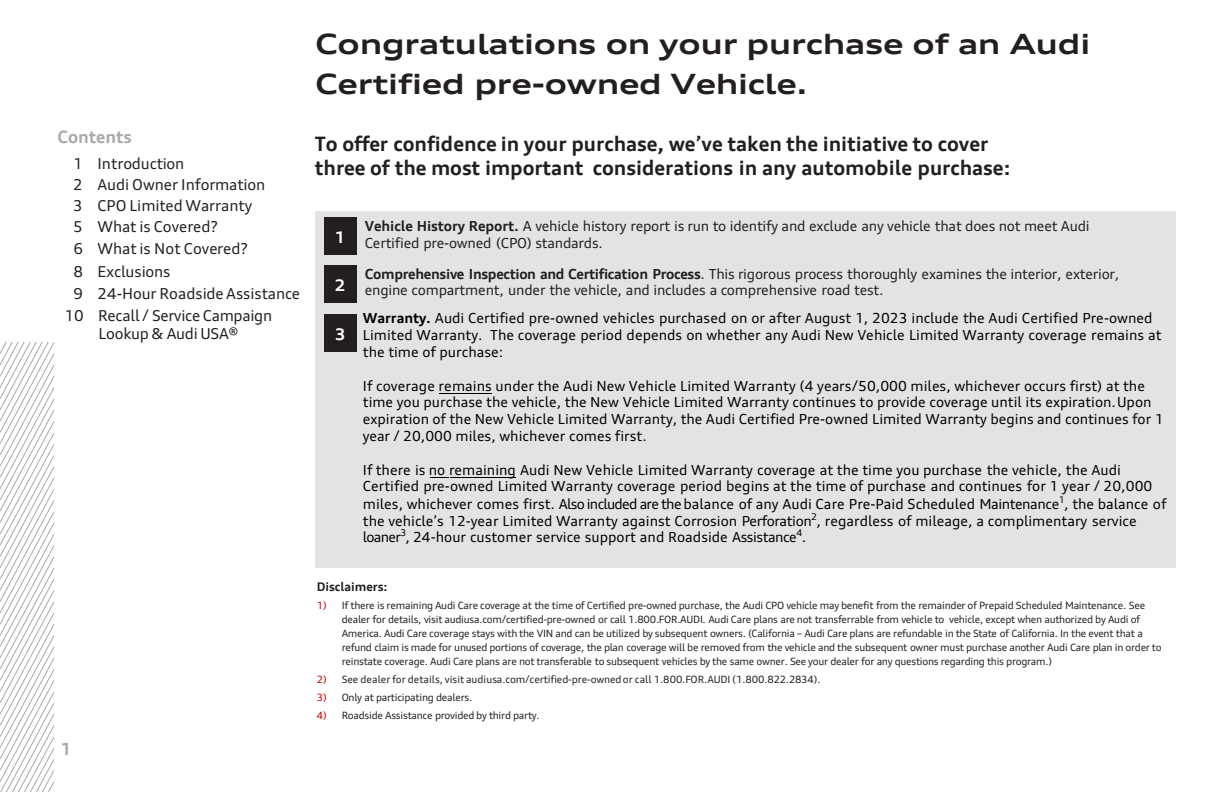
<style>
.page{position:relative;width:1224px;height:792px;background:#fff}
.page>*{position:absolute;margin:0;border:0;box-sizing:border-box;transform-origin:0 0}
.t1{font:700 expanded 28px/40px "Audi Type";letter-spacing:-.01em;color:#231f20}
.t2{font:700 20px/24px "Audi Type";color:#231f20}
.t3{font:700 17px "Audi Type";color:#a7a9ac}
.t4{font:700 16px "Audi Type";color:#fff}
.t5{font:15.2px/18px "Audi Type";letter-spacing:-.005em;color:#231f20;text-align:center}
.t6{font:14px/16.8px "Audi Type";color:#000}
.t7{font:14px/16.8px "Audi Type";letter-spacing:-.015em;color:#231f20}
.t8{font:700 12px "Audi Type";color:#231f20}
.t9{font:10px/14px "Audi Type";letter-spacing:-.025em;color:#231f20}
.s1{font-weight:700}
.s2{font-style:inherit}
.s3{color:#c00000}
</style>
<div class="page">
<svg style="left:0;top:342px;width:55px;height:450px"></svg>
<div style="left:315px;top:211px;width:861px;height:357px;background:#e3e3e3"></div>
<div style="left:324px;top:217px;width:33px;height:37px;background:#231f20"></div>
<div style="left:324px;top:265px;width:33px;height:37px;background:#231f20"></div>
<div style="left:324px;top:315px;width:33px;height:37px;background:#231f20"></div>
<hr style="left:439px;top:393px;width:52px;height:1px;background:#000">
<svg style="left:430px;top:477px;width:18px;height:1px"></svg>
<hr style="left:450px;top:477px;width:66px;height:1px;background:#000">
<p class="t3" style="left:58px;top:127px;width:76px">Contents</p>
<p class="t5" style="left:73px;top:155px;width:113px">1 Introduction</p>
<p class="t5" style="left:73px;top:176px;width:194px">2 Audi Owner Information</p>
<p class="t5" style="left:73px;top:197px;width:180px">3 CPO Limited Warranty</p>
<p class="t5" style="left:73px;top:218px;width:147px">5 What is Covered?</p>
<p class="t5" style="left:73px;top:240px;width:176px">6 What is Not Covered?</p>
<p class="t5" style="left:73px;top:262px;width:99px">8 Exclusions</p>
<p class="t5" style="left:73px;top:284px;width:228px">9 24-Hour Roadside Assistance</p>
<p class="t5" style="left:64px;top:306px;width:209px">10 Recall / Service Campaign<br>Lookup &amp; Audi USA®</p>
<p class="t3" style="left:61px;top:739px;width:13px">1</p>
<h1 class="t1" style="left:315px;top:23px;width:777px">Congratulations on your purchase of an Audi<br>Certified pre-owned Vehicle.</h1>
<p class="t2" style="left:315px;top:131px;width:697px">To offer confidence in your purchase, we’ve taken the initiative to cover three of the most important considerations in any automobile purchase:</p>
<p class="t4" style="left:335px;top:227px;width:12px">1</p>
<p class="t4" style="left:335px;top:275px;width:12px">2</p>
<p class="t4" style="left:335px;top:325px;width:12px">3</p>
<p class="t7" style="left:365px;top:217px;width:726px"><span class="s1">Vehicle History Report.</span> A vehicle history report is run to identify and exclude any vehicle that does not meet Audi<br>Certified pre-owned (CPO) standards.</p>
<p class="t7" style="left:365px;top:265px;width:756px"><span class="s1">Comprehensive Inspection and Certification Process</span>. This rigorous process thoroughly examines the interior, exterior, engine compartment, under the vehicle, and includes a comprehensive road test.</p>
<p class="t6" style="left:363px;top:310px;width:800px"><span class="s1">Warranty.</span> Audi Certified pre-owned vehicles purchased on or after August 1, 2023 include the Audi Certified Pre-owned<br>Limited Warranty. The coverage period depends on whether any Audi New Vehicle Limited Warranty coverage remains at the time of purchase:</p>
<p class="t6" style="left:363px;top:377px;width:802px">If coverage remains under the Audi New Vehicle Limited Warranty (4 years/50,000 miles, whicheve<span class="s2">r occurs</span> first) at the time you purchase the vehicle, the New Vehicle Limited Warranty continues to provide coverage until its expiration.Upon expiration of the New Vehicle Limited Warranty, the Audi Certified Pre-owned Limited Warranty begins and continues for 1 year / 20,000 miles, whichever comes first.</p>
<p class="t6" style="left:363px;top:461px;width:805px">If there is no remaining Audi New Vehicle Limited Warranty coverage at the time you purchase the vehicle, the Audi Certified pre-owned Limited Warranty coverage period begins at the time of purchase and continues for 1 year / 20,000 miles, whichever comes first. Alsoincluded are thebalance of any Audi Care Pre-Paid Scheduled Maintenance<sup>1</sup>, the balance of the vehicle’s 12-year Limited Warranty against Corrosion Perforation<sup>2</sup>, regardless of mileage, a complimentary service loaner<sup>3</sup>, 24-hour customer service support and Roadside Assistance<sup>4</sup>.</p>
<p class="t8" style="left:317px;top:580px;width:72px">Disclaimers:</p>
<p class="t9" style="left:342px;top:598px;width:821px;text-indent:-25px"><span class="s3">1)</span> If there is remaining Audi Care coverage at the time of Certified pre-owned purchase, the Audi CPO vehicle may benefit from the remainder of Prepaid Scheduled Maintenance. See dealer for details, visit audiusa.com/certified-pre-owned or call 1.800.FOR.AUDI. Audi Care plans are not transferrable from vehicle to vehicle, except when authorized by Audi of America. Audi Care coverage stays with the VIN and can be utilized by subsequent owners. (California – Audi Care plans are refundable in the State of California. In the event that a refund claim is made for unused portions of coverage, the plan coverage will be removed from the vehicle and the subsequent owner must purchase another Audi Care plan in order to reinstate coverage. Audi Care plans are not transferable to subsequent vehicles by the same owner. See your dealer for any questions regarding this program.)</p>
<p class="t9" style="left:317px;top:672px;width:505px"><span class="s3">2)</span> See dealer for details, visit audiusa.com/certified-pre-owned or call 1.800.FOR.AUDI (1.800.822.2834).</p>
<p class="t9" style="left:317px;top:690px;width:157px"><span class="s3">3)</span> Only at participating dealers.</p>
<p class="t9" style="left:317px;top:708px;width:225px"><span class="s3">4)</span> Roadside Assistance provided by third party.</p>
</div>
